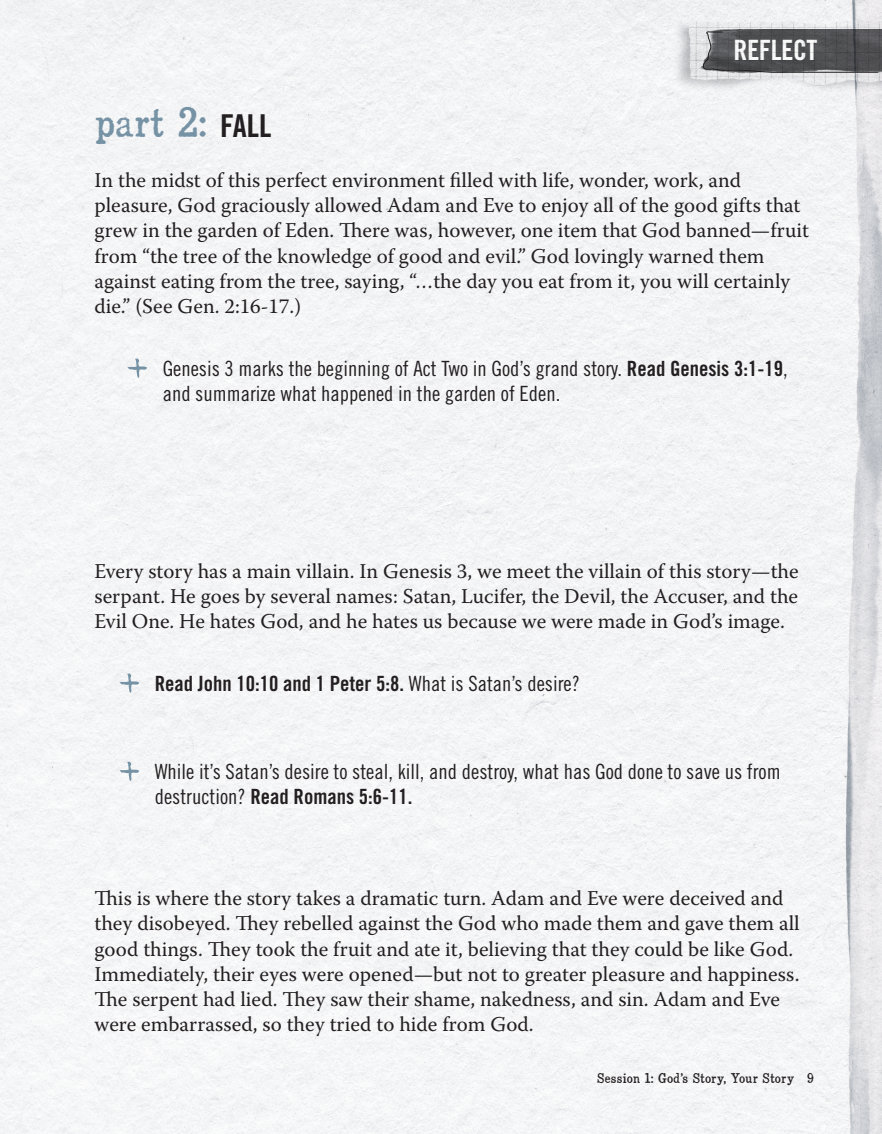
<style>
.page{position:relative;width:882px;height:1134px;background:#fff}
.page>*{position:absolute;margin:0;border:0;box-sizing:border-box;transform-origin:0 0}
.t1{font:52.5px "Ethereal Script";color:#7692a5}
.t2{font:42px "Langtry WF";color:#7692a5}
.body_sanserif{font:28px "Trade Gothic LT Std Bd Cn 20";letter-spacing:-.02em;color:#fff}
.t3{font:21px/25.2px "Warnock Pro";color:#231f20}
.t4{font:21px/25.2px "Trade Gothic LT Std Cn 18";color:#231f20}
.t5{font:21px "Trade Gothic LT Std Bd Cn 20";color:#231f20}
.body_indent{font:14px "Langtry WF";letter-spacing:.01em;color:#231f20}
.s1{font-family:"Trade Gothic LT Std Bd Cn 20";font-size:31.5px;color:#231f20}
.s2{font-family:"Trade Gothic LT Std Bd Cn 20"}
.s3{font-family:"Trade Gothic LT Std Cn 18"}
</style>
<div class="page">
<div style="left:0;top:0;width:838px;height:1134px;background:#f4f4f6"></div>
<img style="left:838px;top:121px;width:44px;height:1013px">
<div style="left:0;top:509px;width:16px;height:262px;background:#f4f5f6"></div>
<img style="left:656px;top:0;width:226px;height:121px">
<p class="body_sanserif" style="left:734px;top:33px;width:85px">REFLECT</p>
<p class="t2" style="left:94px;top:106px;width:178px">part 2: <span class="s1">FALL</span></p>
<p class="t3" style="left:94px;top:167px;width:716px">In the midst of this perfect environment filled with life, wonder, work, and pleasure, God graciously allowed Adam and Eve to enjoy all of the good gifts that grew in the garden of Eden. There was, however, one item that God banned—fruit from “the tree of the knowledge of good and evil.” God lovingly warned them against eating from the tree, saying, “…the day you eat from it, you will certainly die.” (See Gen. 2:16-17.)</p>
<p class="t1" style="left:126px;top:343px;width:23px">+</p>
<p class="t4" style="left:163px;top:356px;width:627px">Genesis 3 marks the beginning of Act Two in God’s grand story. <span class="s2">Read Genesis 3:1-19</span>, and summarize what happened in the garden of Eden.</p>
<p class="t3" style="left:94px;top:558px;width:706px;text-align:justify">Every story has a main villain. In Genesis 3, we meet the villain of this story—the serpant. He goes by several names: Satan, Lucifer, the Devil, the Accuser, and the Evil One. He hates God, and he hates us because we were made in God’s image.</p>
<p class="t1" style="left:118px;top:658px;width:23px">+</p>
<p class="t5" style="left:155px;top:671px;width:427px">Read John 10:10 and 1 Peter 5:8. <span class="s3">What is Satan’s desire?</span></p>
<p class="t1" style="left:118px;top:746px;width:23px">+</p>
<p class="t4" style="left:155px;top:759px;width:627px">While it’s Satan’s desire to steal, kill, and destroy, what has God done to save us from destruction? <span class="s2">Read Romans 5:6-11.</span></p>
<p class="t3" style="left:94px;top:885px;width:707px">This is where the story takes a dramatic turn. Adam and Eve were deceived and they disobeyed. They rebelled against the God who made them and gave them all good things. They took the fruit and ate it, believing that they could be like God.<br>Immediately, their eyes were opened—but not to greater pleasure and happiness.<br>The serpent had lied. They saw their shame, nakedness, and sin. Adam and Eve were embarrassed, so they tried to hide from God.</p>
<p class="body_indent" style="left:597px;top:1073px;width:218px">Session 1: God’s Story, Your Story 9</p>
</div>
